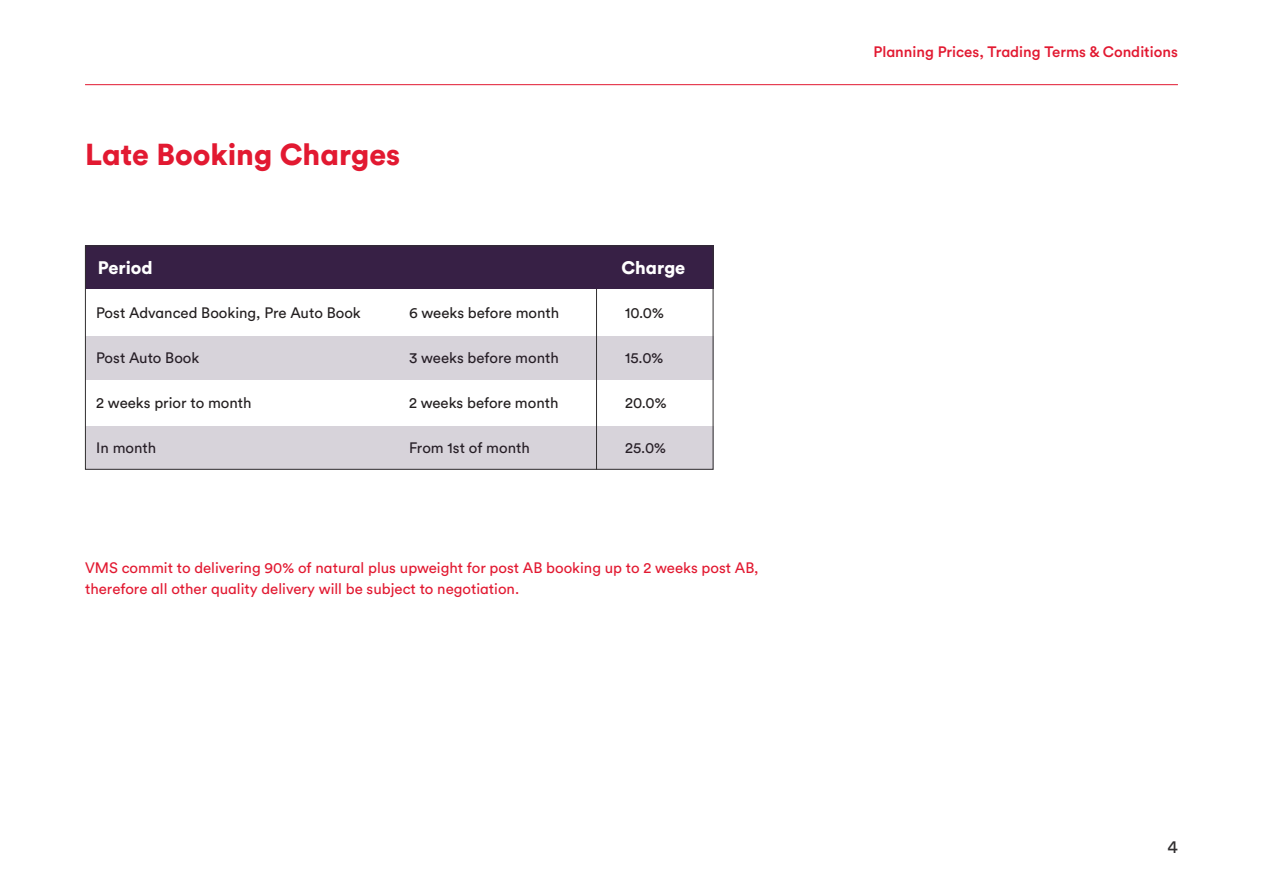
<style>
.page{position:relative;width:1263px;height:893px;background:#fff}
.page>*{position:absolute;margin:0;border:0;box-sizing:border-box;transform-origin:0 0}
.t1{font:900 30px "VM Circular Yell";color:#e21931}
.t2{font:900 18px "VM Circular Yell";color:#fff}
.t3{font:18px "VM Circular Chat";color:#312f30}
.t4{font:15px "VM Circular Chat";color:#231f20}
.t5{font:15px/21px "VM Circular Chat";color:#e21931}
.t6{font:500 15px "VM Circular Natter";color:#e21931}
</style>
<div class="page">
<hr style="left:85px;top:84px;width:1093px;height:1px;background:#e21931">
<div style="left:85px;top:246px;width:628px;height:43px;background:#372045"></div>
<div style="left:85px;top:336px;width:628px;height:43px;background:#d7d3da"></div>
<div style="left:85px;top:426px;width:628px;height:44px;background:#d7d3da"></div>
<div style="left:85px;top:246px;width:628px;height:224px;border:1px solid #312f30"></div>
<hr style="left:596px;top:289px;width:1px;height:181px;background:#312f30">
<p class="t1" style="left:85px;top:133px;width:317px">Late Booking Charges</p>
<p class="t2" style="left:98px;top:256px;width:56px">Period</p>
<p class="t2" style="left:621px;top:256px;width:65px">Charge</p>
<p class="t4" style="left:96px;top:302px;width:266px">Post Advanced Booking, Pre Auto Book</p>
<p class="t4" style="left:409px;top:302px;width:152px">6 weeks before month</p>
<p class="t4" style="left:625px;top:302px;width:41px">10.0%</p>
<p class="t4" style="left:96px;top:347px;width:105px">Post Auto Book</p>
<p class="t4" style="left:409px;top:347px;width:151px">3 weeks before month</p>
<p class="t4" style="left:625px;top:347px;width:40px">15.0%</p>
<p class="t4" style="left:96px;top:392px;width:157px">2 weeks prior to month</p>
<p class="t4" style="left:409px;top:392px;width:151px">2 weeks before month</p>
<p class="t4" style="left:625px;top:392px;width:43px">20.0%</p>
<p class="t4" style="left:96px;top:437px;width:61px">In month</p>
<p class="t4" style="left:409px;top:437px;width:122px">From 1st of month</p>
<p class="t4" style="left:625px;top:437px;width:43px">25.0%</p>
<p class="t5" style="left:85px;top:556px;width:675px">VMS commit to delivering 90% of natural plus upweight for post AB booking up to 2 weeks post AB, therefore all other quality delivery will be subject to negotiation.</p>
<p class="t6" style="left:873px;top:42px;width:306px">Planning Prices, Trading Terms &amp; Conditions</p>
<p class="t3" style="left:1167px;top:835px;width:12px">4</p>
</div>
